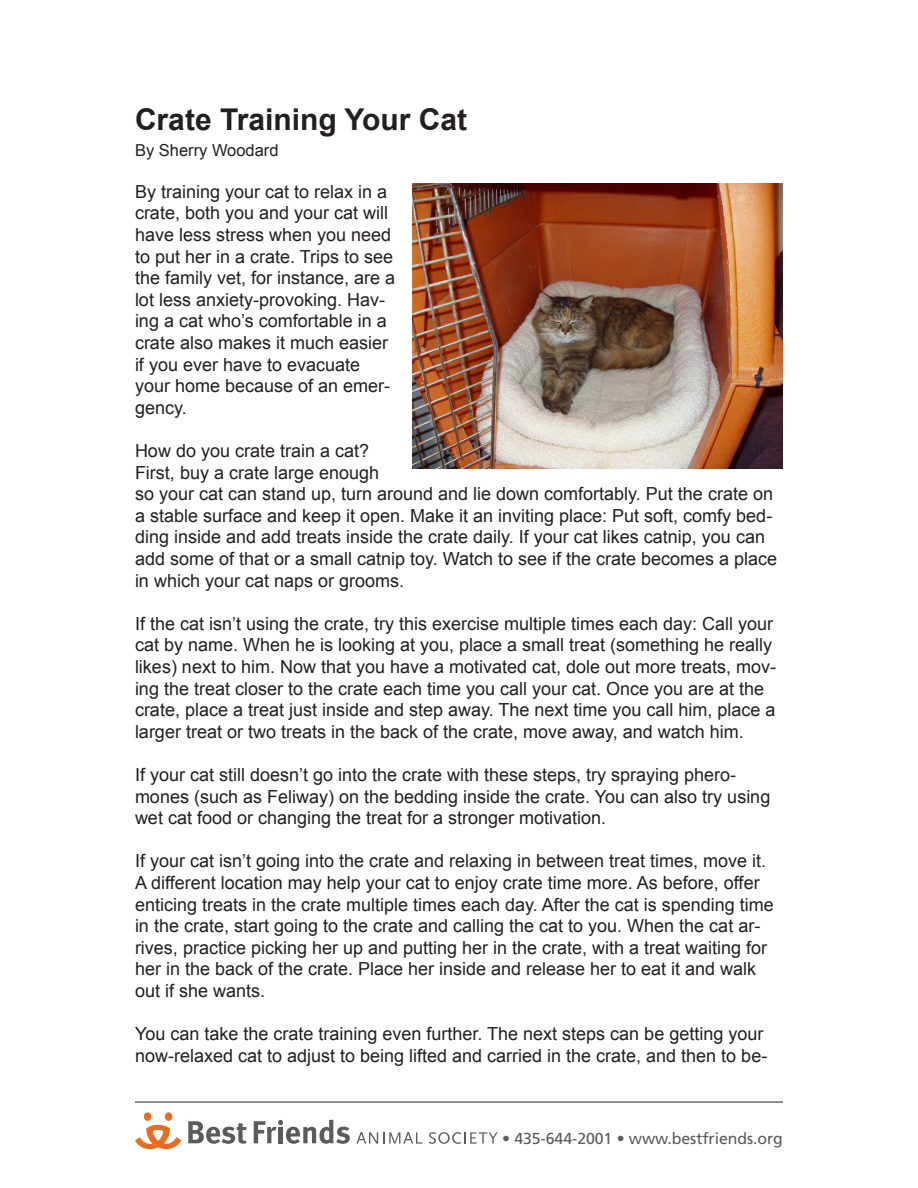
<style>
.page{position:relative;width:918px;height:1188px;background:#fff}
.page>*{position:absolute;margin:0;border:0;box-sizing:border-box;transform-origin:0 0}
.t1{font:700 30px "Arial";color:#231f20}
.t2{font:18px/21.6px "Arial";color:#231f20}
.t3{font:16.5px "Arial";color:#231f20}
.t4{font:15.9px "Frutiger";letter-spacing:-.005em;color:#5b5b5e}
</style>
<div class="page">
<hr style="left:135px;top:1102px;width:648px;height:1px;background:#231f20">
<svg style="left:356px;top:1132px;width:66px;height:12px"></svg>
<svg style="left:429px;top:1132px;width:69px;height:12px"></svg>
<svg style="left:188px;top:1121px;width:59px;height:23px"></svg>
<svg style="left:254px;top:1120px;width:96px;height:24px"></svg>
<div style="left:144px;top:1112px;width:7px;height:9px;background:#ea6d1f;border-radius:50%"></div>
<div style="left:165px;top:1112px;width:7px;height:9px;background:#ea6d1f;border-radius:50%"></div>
<svg style="left:135px;top:1125px;width:46px;height:25px"></svg>
<img style="left:412px;top:183px;width:371px;height:285px">
<p class="t1" style="left:135px;top:100px;width:334px">Crate Training Your Cat</p>
<p class="t3" style="left:135px;top:140px;width:145px">By Sherry Woodard</p>
<p class="t2" style="left:135px;top:181px;width:262px">By training your cat to relax in a crate, both you and your cat will have less stress when you need to put her in a crate. Trips to see the family vet, for instance, are a lot less anxiety-provoking. Hav&shy;ing a cat who’s comfortable in a crate also makes it much easier if you ever have to evacuate your home because of an emer&shy;gency.</p>
<p class="t2" style="left:135px;top:440px;width:644px">How do you crate train a cat?<br>First, buy a crate large enough<br>so your cat can stand up, turn around and lie down comfortably. Put the crate on a stable surface and keep it open. Make it an inviting place: Put soft, comfy bed&shy;ding inside and add treats inside the crate daily. If your cat likes catnip, you can add some of that or a small catnip toy. Watch to see if the crate becomes a place in which your cat naps or grooms.</p>
<p class="t2" style="left:135px;top:613px;width:643px">If the cat isn’t using the crate, try this exercise multiple times each day: Call your cat by name. When he is looking at you, place a small treat (something he really likes) next to him. Now that you have a motivated cat, dole out more treats, mov&shy;ing the treat closer to the crate each time you call your cat. Once you are at the crate, place a treat just inside and step away. The next time you call him, place a larger treat or two treats in the back of the crate, move away, and watch him.</p>
<p class="t2" style="left:135px;top:764px;width:637px">If your cat still doesn’t go into the crate with these steps, try spraying phero&shy;mones (such as Feliway) on the bedding inside the crate. You can also try using wet cat food or changing the treat for a stronger motivation.</p>
<p class="t2" style="left:135px;top:850px;width:640px">If your cat isn’t going into the crate and relaxing in between treat times, move it.<br>A different location may help your cat to enjoy crate time more. As before, offer enticing treats in the crate multiple times each day. After the cat is spending time in the crate, start going to the crate and calling the cat to you. When the cat ar&shy;rives, practice picking her up and putting her in the crate, with a treat waiting for her in the back of the crate. Place her inside and release her to eat it and walk out if she wants.</p>
<p class="t2" style="left:135px;top:1023px;width:634px">You can take the crate training even further. The next steps can be getting your now-relaxed cat to adjust to being lifted and carried in the crate, and then to be-</p>
<p class="t4" style="left:502px;top:1129px;width:282px">• 435-644-2001 • www.bestfriends.org</p>
</div>
